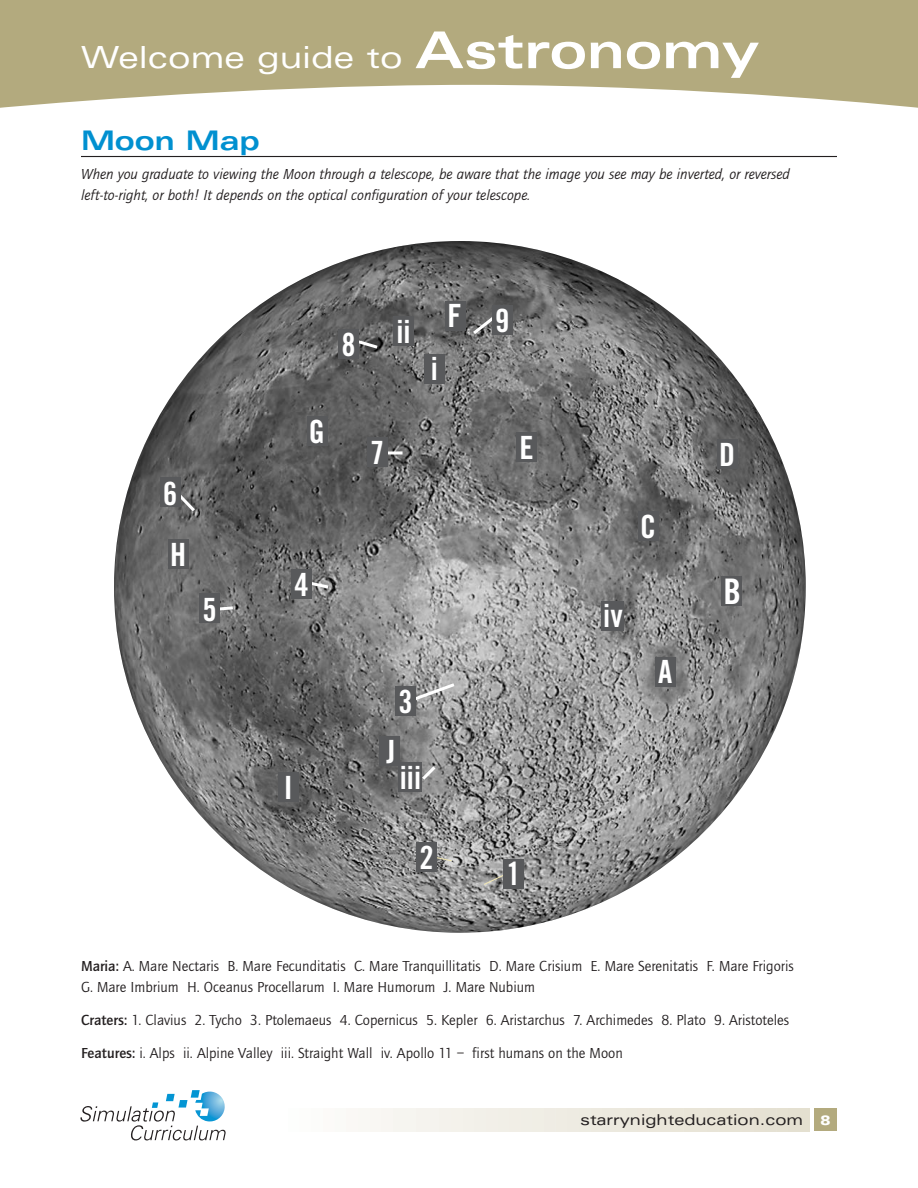
<style>
.page{position:relative;width:918px;height:1188px;background:#fff}
.page>*{position:absolute;margin:0;border:0;box-sizing:border-box;transform-origin:0 0}
.t1{font:35.25px "Trade Gothic Bold Cond Twenty";color:#fff}
.t2{font:32.1px "Trade Gothic Bold Cond Twenty";color:#fff}
.t3{font:expanded 30.45px "Univers";color:#fff}
.t4{font:700 expanded 27px "Univers";color:#0090d0}
.t5{font:15px/21px "Quay Sans";color:#231f20}
.t6{font:italic 15px/21px "Quay Sans";color:#231f20}
.t7{font:expanded 15px "Univers";color:#231f20}
.s1{font-weight:700;font-size:50.85px}
.s2{font-weight:500}
.s3{font-weight:900;font-size:13.5px;color:#fff}
</style>
<div class="page">
<div style="left:815px;top:1109px;width:22px;height:22px;background:#b3aa7e"></div>
<hr style="left:804px;top:1109px;width:3px;height:22px;background:#e4e0d0">
<hr style="left:793px;top:1109px;width:2px;height:22px;background:#e4e0d1">
<hr style="left:781px;top:1109px;width:3px;height:22px;background:#e5e1d2">
<hr style="left:769px;top:1109px;width:3px;height:22px;background:#e5e1d3">
<hr style="left:758px;top:1109px;width:2px;height:22px;background:#e6e1d3">
<hr style="left:746px;top:1109px;width:3px;height:22px;background:#e7e2d5">
<hr style="left:735px;top:1109px;width:2px;height:22px;background:#e7e3d5">
<hr style="left:723px;top:1109px;width:3px;height:22px;background:#e8e4d6">
<hr style="left:711px;top:1109px;width:3px;height:22px;background:#e8e4d7">
<hr style="left:700px;top:1109px;width:2px;height:22px;background:#e9e5d8">
<hr style="left:688px;top:1109px;width:3px;height:22px;background:#e9e5d8">
<hr style="left:676px;top:1109px;width:3px;height:22px;background:#eae6d9">
<hr style="left:665px;top:1109px;width:2px;height:22px;background:#eae6da">
<hr style="left:653px;top:1109px;width:3px;height:22px;background:#ebe7db">
<hr style="left:641px;top:1109px;width:3px;height:22px;background:#ece7dc">
<hr style="left:630px;top:1109px;width:2px;height:22px;background:#ebe8dd">
<hr style="left:618px;top:1109px;width:3px;height:22px;background:#ece9de">
<hr style="left:607px;top:1109px;width:2px;height:22px;background:#ece9df">
<hr style="left:595px;top:1109px;width:3px;height:22px;background:#edeae0">
<hr style="left:583px;top:1109px;width:3px;height:22px;background:#edebe1">
<hr style="left:572px;top:1109px;width:2px;height:22px;background:#eeebe2">
<hr style="left:560px;top:1109px;width:3px;height:22px;background:#efece3">
<hr style="left:548px;top:1109px;width:3px;height:22px;background:#efece4">
<hr style="left:537px;top:1109px;width:2px;height:22px;background:#f0eee5">
<hr style="left:525px;top:1109px;width:3px;height:22px;background:#f0eee6">
<hr style="left:514px;top:1109px;width:2px;height:22px;background:#f1eee6">
<hr style="left:502px;top:1109px;width:3px;height:22px;background:#f1efe7">
<hr style="left:490px;top:1109px;width:3px;height:22px;background:#f2efe8">
<hr style="left:479px;top:1109px;width:2px;height:22px;background:#f2f0e9">
<hr style="left:467px;top:1109px;width:3px;height:22px;background:#f3f1ea">
<hr style="left:455px;top:1109px;width:3px;height:22px;background:#f4f2eb">
<hr style="left:444px;top:1109px;width:2px;height:22px;background:#f4f2ec">
<hr style="left:432px;top:1109px;width:3px;height:22px;background:#f5f3ee">
<hr style="left:420px;top:1109px;width:3px;height:22px;background:#f5f3ee">
<hr style="left:409px;top:1109px;width:2px;height:22px;background:#f6f5f0">
<hr style="left:397px;top:1109px;width:3px;height:22px;background:#f6f5f0">
<hr style="left:386px;top:1109px;width:2px;height:22px;background:#f8f6f2">
<hr style="left:374px;top:1109px;width:3px;height:22px;background:#f9f7f3">
<hr style="left:362px;top:1109px;width:3px;height:22px;background:#f9f8f4">
<hr style="left:351px;top:1109px;width:2px;height:22px;background:#faf8f5">
<hr style="left:339px;top:1109px;width:3px;height:22px;background:#fafaf7">
<hr style="left:327px;top:1109px;width:3px;height:22px;background:#fcfaf8">
<hr style="left:316px;top:1109px;width:2px;height:22px;background:#fcfcfa">
<hr style="left:304px;top:1109px;width:3px;height:22px;background:#fdfdfb">
<svg style="left:80px;top:1090px;width:146px;height:50px"></svg>
<hr style="left:81px;top:156px;width:756px;height:1px;background:#231f20">
<svg style="left:0;top:0;width:918px;height:108px;background:#bdb590"></svg>
<img style="left:114px;top:241px;width:692px;height:692px;border-radius:50%">
<svg style="left:175px;top:314px;width:322px;height:469px;background:#757575"></svg>
<svg style="left:431px;top:856px;width:77px;height:30px;background:#969695"></svg>
<div style="left:339px;top:330px;width:20px;height:29px;background:#58595b"></div>
<div style="left:394px;top:316px;width:20px;height:30px;background:#58595b"></div>
<div style="left:445px;top:301px;width:20px;height:30px;background:#58595b"></div>
<div style="left:492px;top:305px;width:20px;height:30px;background:#58595b"></div>
<div style="left:425px;top:354px;width:20px;height:30px;background:#58595b"></div>
<div style="left:307px;top:416px;width:20px;height:29px;background:#58595b"></div>
<div style="left:367px;top:437px;width:20px;height:30px;background:#58595b"></div>
<div style="left:517px;top:432px;width:20px;height:29px;background:#58595b"></div>
<div style="left:717px;top:439px;width:20px;height:30px;background:#58595b"></div>
<div style="left:638px;top:512px;width:20px;height:29px;background:#58595b"></div>
<div style="left:722px;top:576px;width:20px;height:30px;background:#58595b"></div>
<div style="left:656px;top:658px;width:20px;height:29px;background:#58595b"></div>
<div style="left:601px;top:601px;width:23px;height:29px;background:#58595b"></div>
<div style="left:395px;top:686px;width:20px;height:30px;background:#58595b"></div>
<div style="left:380px;top:736px;width:20px;height:30px;background:#58595b"></div>
<div style="left:279px;top:772px;width:20px;height:29px;background:#58595b"></div>
<div style="left:416px;top:843px;width:20px;height:29px;background:#58595b"></div>
<div style="left:503px;top:859px;width:20px;height:30px;background:#58595b"></div>
<div style="left:398px;top:763px;width:24px;height:29px;background:#58595b"></div>
<div style="left:292px;top:569px;width:20px;height:30px;background:#58595b"></div>
<div style="left:200px;top:594px;width:20px;height:29px;background:#58595b"></div>
<div style="left:168px;top:540px;width:20px;height:29px;background:#58595b"></div>
<div style="left:160px;top:477px;width:20px;height:30px;background:#58595b"></div>
<h3 class="t3" style="left:81px;top:46px;width:680px">Welcome guide to <span class="s1">Astronomy</span></h3>
<h3 class="t4" style="left:81px;top:130px;width:180px">Moon Map</h3>
<p class="t6" style="left:81px;top:165px;width:711px">When you graduate to viewing the Moon through a telescope, be aware that the image you see may be inverted, or reversed left-to-right, or both! It depends on the optical configuration of your telescope.</p>
<h2 class="t2" style="left:163px;top:482px;width:16px">6</h2>
<h2 class="t2" style="left:170px;top:543px;width:18px">H</h2>
<h2 class="t2" style="left:202px;top:598px;width:16px">5</h2>
<h2 class="t2" style="left:342px;top:333px;width:16px">8</h2>
<h2 class="t2" style="left:396px;top:320px;width:16px">ii</h2>
<h2 class="t2" style="left:309px;top:420px;width:18px">G</h2>
<h2 class="t2" style="left:370px;top:441px;width:16px">7</h2>
<h2 class="t2" style="left:431px;top:357px;width:9px">i</h2>
<h2 class="t2" style="left:447px;top:304px;width:16px">F</h2>
<h2 class="t2" style="left:294px;top:573px;width:16px">4</h2>
<h2 class="t2" style="left:284px;top:776px;width:10px">I</h2>
<h2 class="t2" style="left:399px;top:689px;width:16px">3</h2>
<h2 class="t2" style="left:386px;top:740px;width:10px">J</h2>
<h2 class="t2" style="left:400px;top:766px;width:23px">iii</h2>
<h2 class="t2" style="left:419px;top:846px;width:16px">2</h2>
<h2 class="t2" style="left:495px;top:309px;width:16px">9</h2>
<h2 class="t2" style="left:519px;top:436px;width:16px">E</h2>
<h2 class="t2" style="left:719px;top:443px;width:18px">D</h2>
<h2 class="t2" style="left:640px;top:515px;width:18px">C</h2>
<h2 class="t2" style="left:603px;top:604px;width:21px">iv</h2>
<h2 class="t2" style="left:658px;top:660px;width:16px">A</h2>
<h1 class="t1" style="left:724px;top:578px;width:19px">B</h1>
<h2 class="t2" style="left:506px;top:862px;width:16px">1</h2>
<p class="t5" style="left:81px;top:957px;width:714px"><span class="s2">Maria:</span> A. Mare Nectaris B. Mare Fecunditatis C. Mare Tranquillitatis D. Mare Crisium E. Mare Serenitatis F. Mare Frigoris<br>G. Mare Imbrium H. Oceanus Procellarum I. Mare Humorum J. Mare Nubium</p>
<p class="t5" style="left:81px;top:1005px;width:710px;line-height:33px"><span class="s2">Craters:</span> 1. Clavius 2. Tycho 3. Ptolemaeus 4. Copernicus 5. Kepler 6. Aristarchus 7. Archimedes 8. Plato 9. Aristoteles<br><span class="s2">Features:</span> i. Alps ii. Alpine Valley iii. Straight Wall iv. Apollo 11 – first humans on the Moon</p>
<p class="t7" style="left:580px;top:1114px;width:252px">starrynighteducation.com <span class="s3">8</span></p>
</div>
